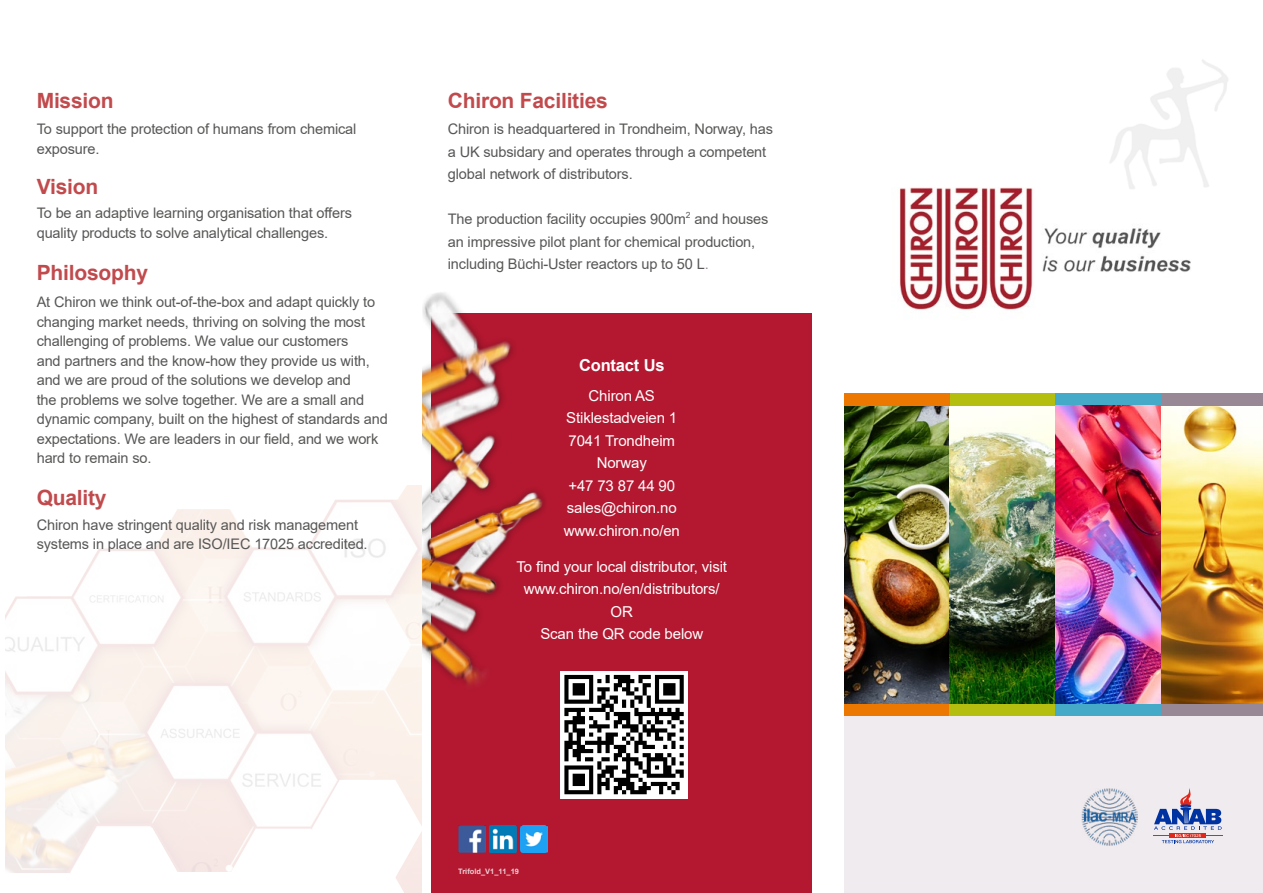
<style>
.page{position:relative;width:1263px;height:893px;background:#fff}
.page>*{position:absolute;margin:0;border:0;box-sizing:border-box;transform-origin:0 0}
.t1{font:700 21px "Arial";letter-spacing:-.01em;color:#c14a4d}
.t2{font:700 16.5px "Arial";letter-spacing:-.01em;color:#fff}
.t3{font:15px/22.5px "Arial";letter-spacing:-.01em;color:#fff;text-align:center}
.t4{font:14.55px/19.5px "Arial";letter-spacing:-.01em;color:#575756}
.t5{font:700 7.5px "Arial";color:#fff}
.s1{color:#988794}
</style>
<div class="page">
<svg style="left:5px;top:485px;width:417px;height:156px"></svg>
<svg style="left:5px;top:780px;width:417px;height:113px"></svg>
<img style="left:844px;top:405px;width:419px;height:299px">
<div style="left:844px;top:393px;width:106px;height:12px;background:#ed7801"></div>
<div style="left:1160px;top:393px;width:103px;height:12px;background:#988794"></div>
<div style="left:950px;top:393px;width:105px;height:12px;background:#b4be0f"></div>
<div style="left:1055px;top:393px;width:106px;height:12px;background:#45a9c8"></div>
<div style="left:844px;top:704px;width:106px;height:13px;background:#ed7801"></div>
<div style="left:1160px;top:704px;width:103px;height:13px;background:#988794"></div>
<div style="left:950px;top:704px;width:105px;height:13px;background:#b4be0f"></div>
<div style="left:1055px;top:704px;width:106px;height:13px;background:#45a9c8"></div>
<div style="left:844px;top:717px;width:419px;height:176px;background:#efebee"></div>
<svg style="left:1153px;top:788px;width:69px;height:55px"></svg>
<img style="left:1081px;top:789px;width:56px;height:56px">
<img style="left:899px;top:187px;width:292px;height:123px">
<div style="left:431px;top:313px;width:381px;height:580px;background:#b31830"></div>
<div style="left:560px;top:671px;width:128px;height:127px;background:#fff"></div>
<svg style="left:564px;top:675px;width:120px;height:119px"></svg>
<img style="left:490px;top:826px;width:27px;height:26px">
<img style="left:521px;top:826px;width:26px;height:26px">
<img style="left:458px;top:825px;width:28px;height:27px">
<img style="left:422px;top:292px;width:123px;height:393px">
<h1 class="t1" style="left:37px;top:86px;width:78px">Mission</h1>
<p class="t4" style="left:37px;top:119px;width:321px">To support the protection of humans from chemical exposure.</p>
<h1 class="t1" style="left:37px;top:172px;width:63px">Vision</h1>
<p class="t4" style="left:37px;top:203px;width:317px">To be an adaptive learning organisation that offers quality products to solve analytical challenges.</p>
<h1 class="t1" style="left:37px;top:258px;width:113px">Philosophy</h1>
<p class="t4" style="left:37px;top:292px;width:353px">At Chiron we think out-of-the-box and adapt quickly to changing market needs, thriving on solving the most challenging of problems. We value our customers<br>and partners and the know-how they provide us with, and we are proud of the solutions we develop and<br>the problems we solve together. We are a small and dynamic company, built on the highest of standards and expectations. We are leaders in our field, and we work hard to remain so.</p>
<h1 class="t1" style="left:37px;top:483px;width:71px">Quality</h1>
<p class="t4" style="left:37px;top:515px;width:332px">Chiron have stringent quality and risk management systems in place and are ISO/IEC 17025 accredited.</p>
<h1 class="t1" style="left:448px;top:86px;width:162px">Chiron Facilities</h1>
<p class="t4" style="left:448px;top:118px;width:327px;line-height:22.5px">Chiron is headquartered in Trondheim, Norway, has a UK subsidary and operates through a competent global network of distributors.</p>
<p class="t4" style="left:448px;top:208px;width:322px;line-height:22.5px">The production facility occupies 900m<sup>2</sup> and houses an impressive pilot plant for chemical production, including Büchi-Uster reactors up to 50 L<span class="s1">.</span></p>
<p class="t2" style="left:579px;top:354px;width:87px">Contact Us</p>
<p class="t3" style="left:564px;top:384px;width:118px">Chiron AS<br>Stiklestadveien 1<br>7041 Trondheim<br>Norway<br>+47 73 87 44 90 sales@chiron.no www.chiron.no/en</p>
<p class="t3" style="left:516px;top:555px;width:212px">To find your local distributor, visit www.chiron.no/en/distributors/<br>OR<br>Scan the QR code below</p>
<p class="t5" style="left:458px;top:866px;width:62px">Trifold_V1_11_19</p>
</div>
